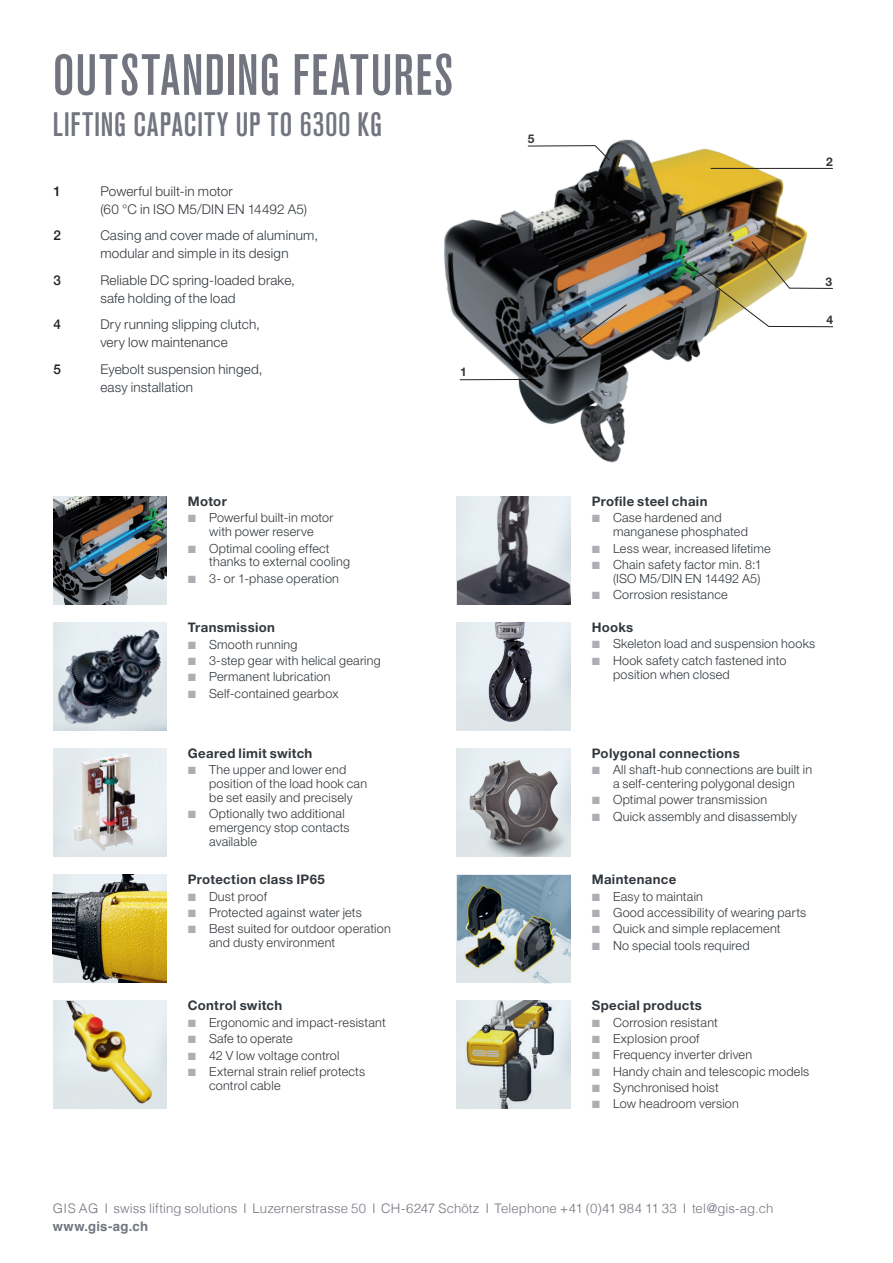
<style>
.page{position:relative;width:893px;height:1263px;background:#fff}
.page>*{position:absolute;margin:0;border:0;box-sizing:border-box;transform-origin:0 0}
.t1{font:500 condensed 57.6px "Akzidenz Grotesk BE";letter-spacing:.025em;color:#72757f}
.t2{font:500 condensed 33.6px "Akzidenz Grotesk BE";letter-spacing:.03em;color:#72757f}
.t3{font:300 13.5px/18px "Helvetica Neue LT Pro";letter-spacing:.015em;color:#32383d}
.t4{font:500 13.5px "Helvetica Neue";color:#231f20}
.Titel_Produktedetail{font:700 13.2px "Helvetica Neue LT Pro";letter-spacing:.025em;color:#32383d}
.t5{font:300 13.2px/18px "Helvetica";letter-spacing:.005em;color:#72757f}
.t6{font:300 12.6px/13.8px "Helvetica Neue LT Pro";letter-spacing:.02em;color:#32383d}
.Zahlen{font:700 12px "Helvetica Neue LT Pro";color:#32383d}
.s1{font-family:"Proxima Nova";color:#adaeb4}
.s2{font-weight:700}
</style>
<div class="page">
<img style="left:53px;top:875px;width:114px;height:108px">
<img style="left:53px;top:1001px;width:114px;height:108px">
<img style="left:457px;top:1001px;width:113px;height:108px">
<img style="left:457px;top:875px;width:114px;height:108px">
<img style="left:457px;top:749px;width:113px;height:107px">
<img style="left:457px;top:497px;width:114px;height:108px">
<img style="left:53px;top:622px;width:114px;height:108px">
<img style="left:54px;top:497px;width:113px;height:108px">
<img style="left:60px;top:748px;width:100px;height:108px">
<img style="left:458px;top:622px;width:111px;height:108px">
<img style="left:444px;top:139px;width:389px;height:324px">
<svg style="left:527px;top:145px;width:83px;height:16px"></svg>
<hr style="left:711px;top:168px;width:122px;height:1px;background:#231f20">
<img style="left:684px;top:241px;width:149px;height:86px">
<svg style="left:459px;top:304px;width:168px;height:76px;background:#65696a"></svg>
<p class="t1" style="left:53px;top:43px;width:402px">OUTSTANDING FEATURES</p>
<p class="t2" style="left:53px;top:106px;width:331px">LIFTING CAPACITY UP TO 6300 KG</p>
<p class="t4" style="left:54px;top:180px;width:9px">1</p>
<p class="t3" style="left:100px;top:182px;width:208px">Powerful built-in motor<br>(60 °C in ISO M5/DIN EN 14492 A5)</p>
<p class="t4" style="left:54px;top:225px;width:9px">2</p>
<p class="t3" style="left:100px;top:226px;width:219px">Casing and cover made of aluminum, modular and simple in its design</p>
<p class="t4" style="left:54px;top:269px;width:9px">3</p>
<p class="t3" style="left:100px;top:271px;width:196px">Reliable DC spring-loaded brake, safe holding of the load</p>
<p class="t4" style="left:54px;top:314px;width:9px">4</p>
<p class="t3" style="left:100px;top:315px;width:161px">Dry running slipping clutch, very low maintenance</p>
<p class="t4" style="left:54px;top:358px;width:9px">5</p>
<p class="t3" style="left:100px;top:360px;width:164px">Eyebolt suspension hinged, easy installation</p>
<p class="Zahlen" style="left:460px;top:364px;width:8px">1</p>
<p class="Zahlen" style="left:528px;top:131px;width:8px">5</p>
<p class="Zahlen" style="left:826px;top:154px;width:8px">2</p>
<p class="Zahlen" style="left:825px;top:274px;width:8px">3</p>
<p class="Zahlen" style="left:826px;top:312px;width:8px">4</p>
<p class="Titel_Produktedetail" style="left:188px;top:493px;width:40px">Motor</p>
<p class="t6" style="left:188px;top:511px;width:147px;text-align:center"><span class="s1">■</span> Powerful built-in motor with power reserve</p>
<p class="t6" style="left:209px;top:541px;width:142px;text-indent:-21px"><span class="s1">■</span> Optimal cooling effect thanks to external cooling</p>
<p class="t6" style="left:188px;top:571px;width:153px"><span class="s1">■</span> 3- or 1-phase operation</p>
<p class="Titel_Produktedetail" style="left:188px;top:619px;width:89px">Transmission</p>
<p class="t6" style="left:188px;top:637px;width:111px"><span class="s1">■</span> Smooth running</p>
<p class="t6" style="left:188px;top:653px;width:194px"><span class="s1">■</span> 3-step gear with helical gearing</p>
<p class="t6" style="left:188px;top:670px;width:144px"><span class="s1">■</span> Permanent lubrication</p>
<p class="t6" style="left:188px;top:686px;width:152px"><span class="s1">■</span> Self-contained gearbox</p>
<p class="Titel_Produktedetail" style="left:188px;top:745px;width:126px">Geared limit switch</p>
<p class="t6" style="left:209px;top:762px;width:160px;text-indent:-21px"><span class="s1">■</span> The upper and lower end position of the load hook can be set easily and precisely</p>
<p class="t6" style="left:209px;top:806px;width:142px;text-indent:-21px"><span class="s1">■</span> Optionally two additional emergency stop contacts available</p>
<p class="Titel_Produktedetail" style="left:188px;top:871px;width:139px">Protection class IP65</p>
<p class="t6" style="left:188px;top:889px;width:81px"><span class="s1">■</span> Dust proof</p>
<p class="t6" style="left:188px;top:905px;width:176px"><span class="s1">■</span> Protected against water jets</p>
<p class="t6" style="left:209px;top:922px;width:183px;text-indent:-21px"><span class="s1">■</span> Best suited for outdoor operation and dusty environment</p>
<p class="Titel_Produktedetail" style="left:188px;top:997px;width:96px">Control switch</p>
<p class="t6" style="left:188px;top:1015px;width:200px"><span class="s1">■</span> Ergonomic and impact-resistant</p>
<p class="t6" style="left:188px;top:1031px;width:107px"><span class="s1">■</span> Safe to operate</p>
<p class="t6" style="left:188px;top:1048px;width:153px"><span class="s1">■</span> 42 V low voltage control</p>
<p class="t6" style="left:209px;top:1064px;width:158px;text-indent:-21px"><span class="s1">■</span> External strain relief protects control cable</p>
<p class="Titel_Produktedetail" style="left:592px;top:493px;width:117px">Profile steel chain</p>
<p class="t6" style="left:613px;top:511px;width:136px;text-indent:-21px"><span class="s1">■</span> Case hardened and manganese phosphated</p>
<p class="t6" style="left:592px;top:541px;width:180px"><span class="s1">■</span> Less wear, increased lifetime</p>
<p class="t6" style="left:592px;top:557px;width:172px;text-align:right"><span class="s1">■</span> Chain safety factor min. 8:1 (ISO M5/DIN EN 14492 A5)</p>
<p class="t6" style="left:592px;top:587px;width:137px"><span class="s1">■</span> Corrosion resistance</p>
<p class="Titel_Produktedetail" style="left:592px;top:619px;width:43px">Hooks</p>
<p class="t6" style="left:592px;top:637px;width:225px"><span class="s1">■</span> Skeleton load and suspension hooks</p>
<p class="t6" style="left:613px;top:653px;width:175px;text-indent:-21px"><span class="s1">■</span> Hook safety catch fastened into position when closed</p>
<p class="Titel_Produktedetail" style="left:592px;top:745px;width:150px">Polygonal connections</p>
<p class="t6" style="left:592px;top:762px;width:222px;text-align:center"><span class="s1">■</span> All shaft-hub connections are built in a self-centering polygonal design</p>
<p class="t6" style="left:592px;top:793px;width:177px"><span class="s1">■</span> Optimal power transmission</p>
<p class="t6" style="left:592px;top:809px;width:207px"><span class="s1">■</span> Quick assembly and disassembly</p>
<p class="Titel_Produktedetail" style="left:592px;top:871px;width:86px">Maintenance</p>
<p class="t6" style="left:592px;top:889px;width:113px"><span class="s1">■</span> Easy to maintain</p>
<p class="t6" style="left:592px;top:905px;width:216px"><span class="s1">■</span> Good accessibility of wearing parts</p>
<p class="t6" style="left:592px;top:922px;width:190px"><span class="s1">■</span> Quick and simple replacement</p>
<p class="t6" style="left:592px;top:938px;width:159px"><span class="s1">■</span> No special tools required</p>
<p class="Titel_Produktedetail" style="left:592px;top:997px;width:112px">Special products</p>
<p class="t6" style="left:592px;top:1015px;width:128px"><span class="s1">■</span> Corrosion resistant</p>
<p class="t6" style="left:592px;top:1031px;width:109px"><span class="s1">■</span> Explosion proof</p>
<p class="t6" style="left:592px;top:1048px;width:162px"><span class="s1">■</span> Frequency inverter driven</p>
<p class="t6" style="left:592px;top:1064px;width:219px"><span class="s1">■</span> Handy chain and telescopic models</p>
<p class="t6" style="left:592px;top:1080px;width:129px"><span class="s1">■</span> Synchronised hoist</p>
<p class="t6" style="left:592px;top:1097px;width:149px"><span class="s1">■</span> Low headroom version</p>
<p class="t5" style="left:53px;top:1198px;width:722px">GIS AG I swiss lifting solutions I Luzernerstrasse 50 I CH-6247 Schötz I Telephone +41 (0)41 984 11 33 I tel@gis-ag.ch <span class="s2">www.gis-ag.ch</span></p>
</div>
